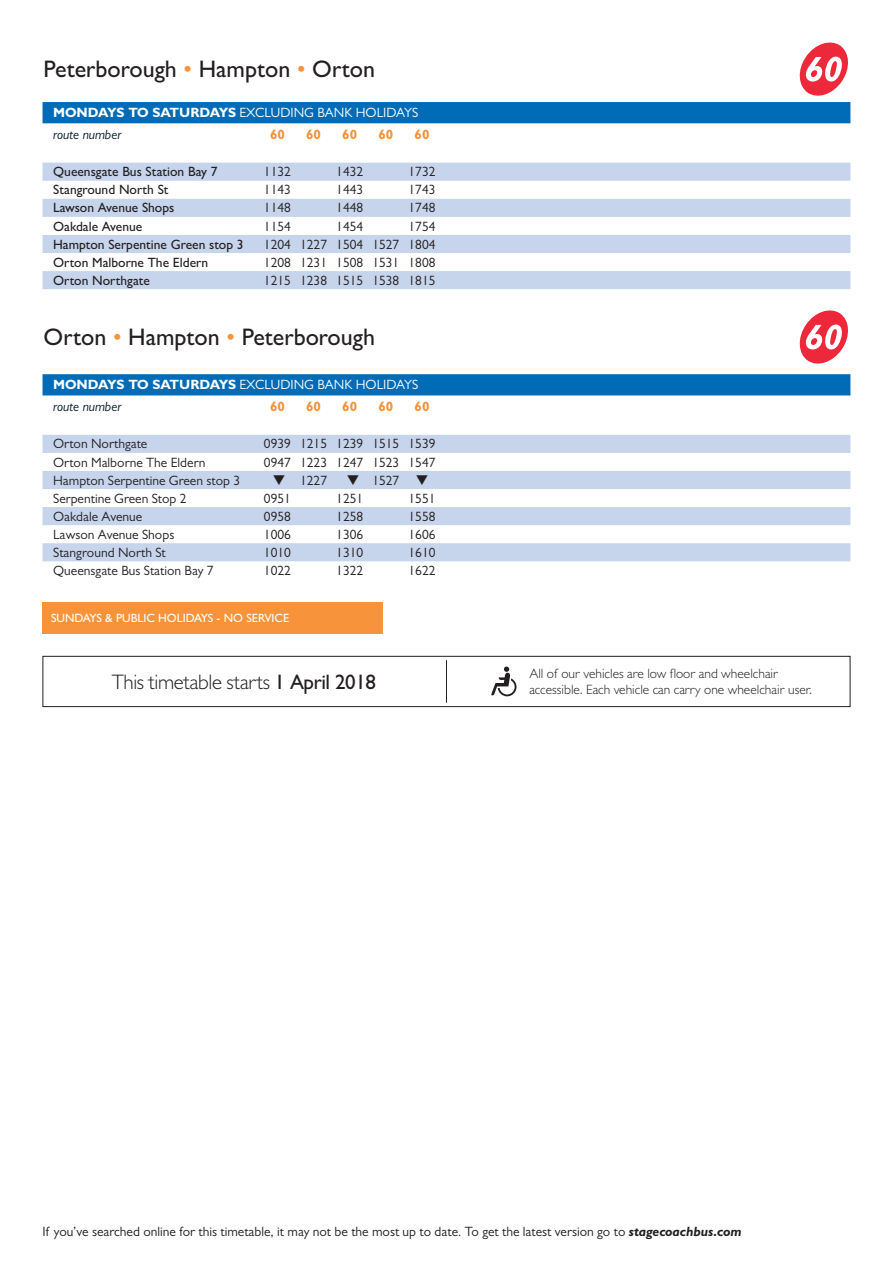
<style>
.page{position:relative;width:893px;height:1263px;background:#fff}
.page>*{position:absolute;margin:0;border:0;box-sizing:border-box;transform-origin:0 0}
.t1{font:500 24px "Gill Sans MT Pro";color:#231f20}
.t2{font:300 21px "Gill Sans MT Pro";letter-spacing:-.02em;color:#231f20}
.t3{font:13.5px "Gill Sans MT Pro";color:#231f20}
.t4{font:500 13.5px "Gill Sans MT Pro";color:#231f20}
.t5{font:300 13.5px/16.2px "Gill Sans MT Pro";color:#231f20}
.t6{font:13.5px "Gill Sans MT Pro";color:#fff}
.t7{font:italic 13.5px "Gill Sans MT Pro";color:#011622}
.t8{font:700 13.5px "Gill Sans MT Pro";color:#f69238}
.t9{font:500 12px "Gill Sans MT Pro";color:#fff}
.s1{color:#f7943b}
.s2{font-weight:700}
.s3{font-weight:500}
.s4{font-weight:700;font-style:italic}
</style>
<div class="page">
<div style="left:43px;top:102px;width:807px;height:21px;background:#006bb6"></div>
<svg style="left:43px;top:163px;width:807px;height:126px;fill:#c6d4ec"></svg>
<div style="left:43px;top:374px;width:807px;height:21px;background:#006bb6"></div>
<svg style="left:43px;top:435px;width:807px;height:126px;fill:#c6d4ec"></svg>
<svg style="left:800px;top:43px;width:48px;height:53px"></svg>
<svg style="left:800px;top:310px;width:48px;height:54px"></svg>
<div style="left:43px;top:602px;width:340px;height:32px;background:#f7943b"></div>
<div style="left:43px;top:656px;width:807px;height:51px;border:1px solid #231f20"></div>
<svg style="left:491px;top:666px;width:25px;height:30px"></svg>
<hr style="left:446px;top:660px;width:1px;height:43px;background:#231f20">
<svg style="left:273px;top:475px;width:12px;height:10px"></svg>
<svg style="left:347px;top:475px;width:12px;height:10px"></svg>
<svg style="left:416px;top:475px;width:12px;height:10px"></svg>
<p class="t1" style="left:44px;top:55px;width:333px">Peterborough <span class="s1">•</span> Hampton <span class="s1">•</span> Orton</p>
<p class="t6" style="left:53px;top:105px;width:367px"><span class="s2">MONDAYS TO SATURDAYS</span> EXCLUDING BANK HOLIDAYS</p>
<p class="t7" style="left:53px;top:126px;width:70px">route number</p>
<p class="t8" style="left:270px;top:126px;width:16px">60</p>
<p class="t8" style="left:306px;top:126px;width:16px">60</p>
<p class="t8" style="left:342px;top:126px;width:16px">60</p>
<p class="t8" style="left:378px;top:126px;width:16px">60</p>
<p class="t8" style="left:415px;top:126px;width:16px">60</p>
<p class="t4" style="left:53px;top:164px;width:166px">Queensgate Bus Station Bay 7</p>
<p class="t3" style="left:264px;top:164px;width:28px">1132</p>
<p class="t3" style="left:336px;top:164px;width:28px">1432</p>
<p class="t3" style="left:409px;top:164px;width:28px">1732</p>
<p class="t4" style="left:53px;top:182px;width:117px">Stanground North St</p>
<p class="t3" style="left:264px;top:182px;width:28px">1143</p>
<p class="t3" style="left:336px;top:182px;width:28px">1443</p>
<p class="t3" style="left:409px;top:182px;width:28px">1743</p>
<p class="t4" style="left:53px;top:200px;width:123px">Lawson Avenue Shops</p>
<p class="t3" style="left:264px;top:200px;width:28px">1148</p>
<p class="t3" style="left:336px;top:200px;width:28px">1448</p>
<p class="t3" style="left:409px;top:200px;width:28px">1748</p>
<p class="t4" style="left:53px;top:218px;width:91px">Oakdale Avenue</p>
<p class="t3" style="left:264px;top:218px;width:28px">1154</p>
<p class="t3" style="left:336px;top:218px;width:28px">1454</p>
<p class="t3" style="left:409px;top:218px;width:28px">1754</p>
<p class="t4" style="left:53px;top:236px;width:192px">Hampton Serpentine Green stop 3</p>
<p class="t3" style="left:264px;top:236px;width:28px">1204</p>
<p class="t3" style="left:300px;top:236px;width:28px">1227</p>
<p class="t3" style="left:336px;top:236px;width:28px">1504</p>
<p class="t3" style="left:372px;top:236px;width:28px">1527</p>
<p class="t3" style="left:409px;top:236px;width:28px">1804</p>
<p class="t4" style="left:53px;top:254px;width:156px">Orton Malborne The Eldern</p>
<p class="t3" style="left:264px;top:254px;width:28px">1208</p>
<p class="t3" style="left:300px;top:254px;width:28px">1231</p>
<p class="t3" style="left:336px;top:254px;width:28px">1508</p>
<p class="t3" style="left:372px;top:254px;width:28px">1531</p>
<p class="t3" style="left:409px;top:254px;width:28px">1808</p>
<p class="t4" style="left:53px;top:272px;width:98px">Orton Northgate</p>
<p class="t3" style="left:264px;top:272px;width:28px">1215</p>
<p class="t3" style="left:300px;top:272px;width:28px">1238</p>
<p class="t3" style="left:336px;top:272px;width:28px">1515</p>
<p class="t3" style="left:372px;top:272px;width:28px">1538</p>
<p class="t3" style="left:409px;top:272px;width:28px">1815</p>
<p class="t1" style="left:44px;top:323px;width:333px">Orton <span class="s1">•</span> Hampton <span class="s1">•</span> Peterborough</p>
<p class="t6" style="left:53px;top:377px;width:367px"><span class="s2">MONDAYS TO SATURDAYS</span> EXCLUDING BANK HOLIDAYS</p>
<p class="t7" style="left:53px;top:398px;width:70px">route number</p>
<p class="t8" style="left:270px;top:398px;width:16px">60</p>
<p class="t8" style="left:306px;top:398px;width:16px">60</p>
<p class="t8" style="left:342px;top:398px;width:16px">60</p>
<p class="t8" style="left:378px;top:398px;width:16px">60</p>
<p class="t8" style="left:415px;top:398px;width:16px">60</p>
<p class="t3" style="left:53px;top:436px;width:96px">Orton Northgate</p>
<p class="t3" style="left:264px;top:436px;width:28px">0939</p>
<p class="t3" style="left:300px;top:436px;width:28px">1215</p>
<p class="t3" style="left:336px;top:436px;width:28px">1239</p>
<p class="t3" style="left:372px;top:436px;width:28px">1515</p>
<p class="t3" style="left:409px;top:436px;width:28px">1539</p>
<p class="t3" style="left:53px;top:454px;width:154px">Orton Malborne The Eldern</p>
<p class="t3" style="left:264px;top:454px;width:28px">0947</p>
<p class="t3" style="left:300px;top:454px;width:28px">1223</p>
<p class="t3" style="left:336px;top:454px;width:28px">1247</p>
<p class="t3" style="left:372px;top:454px;width:28px">1523</p>
<p class="t3" style="left:409px;top:454px;width:28px">1547</p>
<p class="t3" style="left:53px;top:472px;width:189px">Hampton Serpentine Green stop 3</p>
<p class="t3" style="left:300px;top:472px;width:28px">1227</p>
<p class="t3" style="left:372px;top:472px;width:28px">1527</p>
<p class="t3" style="left:53px;top:490px;width:135px">Serpentine Green Stop 2</p>
<p class="t3" style="left:264px;top:490px;width:28px">0951</p>
<p class="t3" style="left:336px;top:490px;width:28px">1251</p>
<p class="t3" style="left:409px;top:490px;width:28px">1551</p>
<p class="t3" style="left:53px;top:508px;width:91px">Oakdale Avenue</p>
<p class="t3" style="left:264px;top:508px;width:28px">0958</p>
<p class="t3" style="left:336px;top:508px;width:28px">1258</p>
<p class="t3" style="left:409px;top:508px;width:28px">1558</p>
<p class="t3" style="left:53px;top:526px;width:123px">Lawson Avenue Shops</p>
<p class="t3" style="left:264px;top:526px;width:28px">1006</p>
<p class="t3" style="left:336px;top:526px;width:28px">1306</p>
<p class="t3" style="left:409px;top:526px;width:28px">1606</p>
<p class="t3" style="left:53px;top:544px;width:114px">Stanground North St</p>
<p class="t3" style="left:264px;top:544px;width:28px">1010</p>
<p class="t3" style="left:336px;top:544px;width:28px">1310</p>
<p class="t3" style="left:409px;top:544px;width:28px">1610</p>
<p class="t3" style="left:53px;top:562px;width:162px">Queensgate Bus Station Bay 7</p>
<p class="t3" style="left:264px;top:562px;width:28px">1022</p>
<p class="t3" style="left:336px;top:562px;width:28px">1322</p>
<p class="t3" style="left:409px;top:562px;width:28px">1622</p>
<p class="t9" style="left:51px;top:611px;width:240px">SUNDAYS &amp; PUBLIC HOLIDAYS - NO SERVICE</p>
<p class="t2" style="left:112px;top:669px;width:265px">This timetable starts <span class="s3">1 April 2018</span></p>
<p class="t5" style="left:529px;top:665px;width:284px">All of our vehicles are low floor and wheelchair accessible. Each vehicle can carry one wheelchair user.</p>
<p class="t3" style="left:43px;top:1223px;width:701px">If you’ve searched online for this timetable, it may not be the most up to date. To get the latest version go to <span class="s4">stagecoachbus.com</span></p>
</div>
